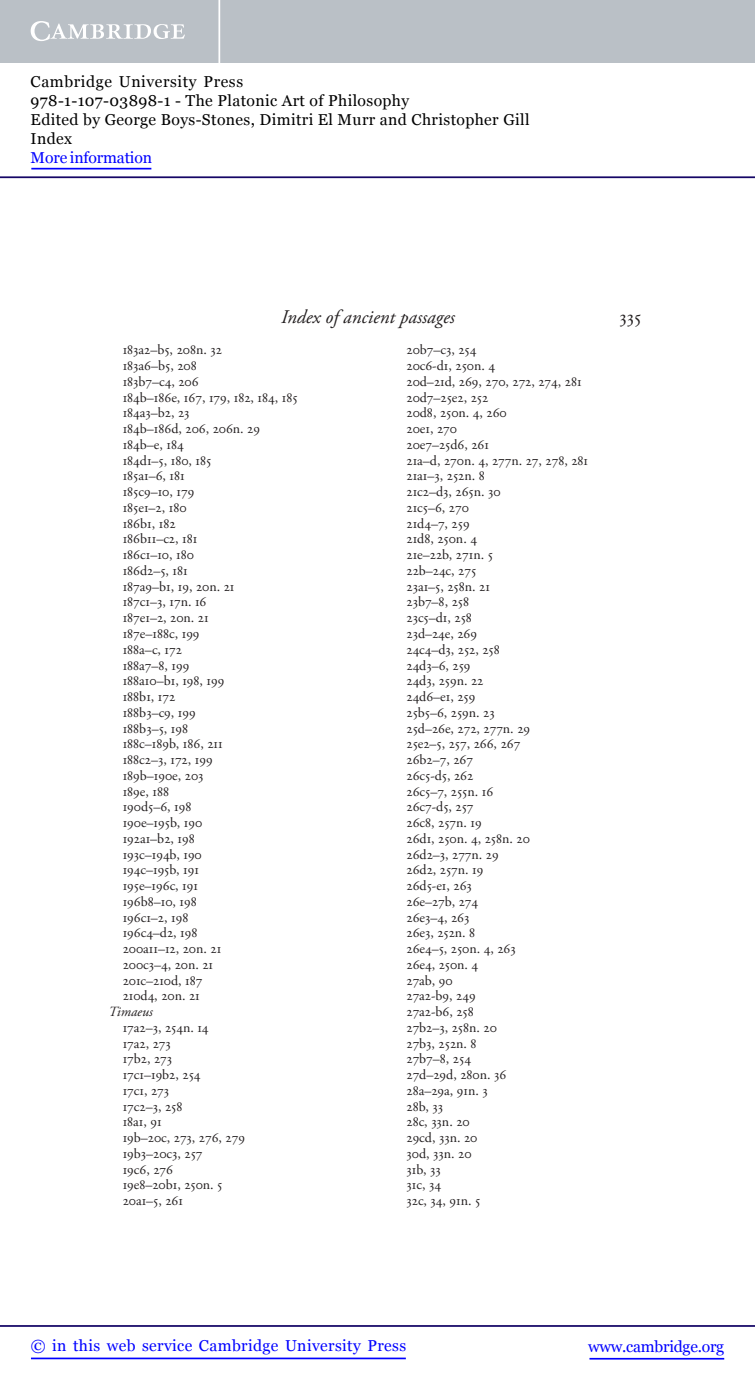
<style>
.page{position:relative;width:755px;height:1385px;background:#fff}
.page>*{position:absolute;margin:0;border:0;box-sizing:border-box;transform-origin:0 0}
.t1{font:italic 19.25px "Adobe Garamond Pro";color:#231f20}
.t2{font:19.25px "Adobe Garamond Pro";color:#231f20}
.t3{font:15.75px/18.9px "Georgia";letter-spacing:.025em;color:#000}
.t4{font:15.75px "Georgia";letter-spacing:.025em;color:#00f}
.t5{font:15.75px "Georgia";letter-spacing:-.015em;color:#00f}
.t6{font:15.75px "Georgia";letter-spacing:-.01em;color:#00f}
.t7{font:14px/15.8px "Adobe Garamond Pro";color:#231f20}
.t8{font:italic 14px "Adobe Garamond Pro";color:#231f20}
</style>
<div class="page">
<hr style="left:589px;top:1358px;width:134px;height:1px;background:#00f">
<hr style="left:0;top:1325px;width:754px;height:2px;background:#150666">
<hr style="left:31px;top:1357px;width:374px;height:2px;background:#00f">
<div style="left:0;top:0;width:754px;height:63px;background:#bac0c6"></div>
<svg style="left:31px;top:21px;width:154px;height:20px"></svg>
<hr style="left:218px;top:0;width:2px;height:63px;background:#fff">
<hr style="left:0;top:176px;width:754px;height:2px;background:#150666">
<hr style="left:31px;top:168px;width:120px;height:1px;background:#00f">
<p class="t3" style="left:31px;top:72px;width:500px">Cambridge University Press<br>978-1-107-03898-1 - The Platonic Art of Philosophy<br>Edited by George Boys-Stones, Dimitri El Murr and Christopher Gill Index</p>
<p class="t6" style="left:31px;top:148px;width:123px">More information</p>
<h1 class="t1" style="left:281px;top:309px;width:175px">Index of ancient passages</h1>
<h1 class="t2" style="left:619px;top:309px;width:23px">335</h1>
<p class="t7" style="left:123px;top:343px;width:176px">183a2–b5, 208n. 32<br>183a6–b5, 208<br>183b7–c4, 206<br>184b–186e, 167 , 179 , 182 , 184 , 185<br>184a3–b2, 23<br>184b–186d, 206 , 206n. 29<br>184b–e, 184<br>184d1–5, 180 , 185<br>185a1–6, 181<br>185c9–10, 179<br>185e1–2, 180<br>186b1, 182<br>186b11–c2, 181<br>186c1–10, 180<br>186d2–5, 181<br>187a9–b1, 19 , 20n. 21<br>187c1–3, 17n. 16<br>187e1–2, 20n. 21<br>187e–188c, 199<br>188a–c, 172<br>188a7–8, 199<br>188a10–b1, 198 , 199<br>188b1, 172<br>188b3–c9, 199<br>188b3–5, 198<br>188c–189b, 186 , 211<br>188c2–3, 172 , 199<br>189b–190e, 203<br>189e, 188<br>190d5–6, 198<br>190e–195b, 190<br>192a1–b2, 198<br>193c–194b, 190<br>194c–195b, 191<br>195e–196c, 191<br>196b8–10, 198<br>196c1–2, 198<br>196c4–d2, 198<br>200a11–12, 20n. 21<br>200c3–4, 20n. 21<br>201c–210d, 187<br>210d4, 20n. 21</p>
<p class="t8" style="left:109px;top:1006px;width:46px">Timaeus</p>
<p class="t7" style="left:123px;top:1021px;width:124px">17a2–3, 254n. 14<br>17a2, 273<br>17b2, 273<br>17c1–19b2, 254<br>17c1, 273<br>17c2–3, 258<br>18a1, 91<br>19b–20c, 273 , 276 , 279<br>19b3–20c3, 257<br>19c6, 276<br>19e8–20b1, 250n. 5<br>20a1–5, 261</p>
<p class="t7" style="left:406px;top:343px;width:183px">20b7–c3, 254<br>20c6-d1, 250n. 4<br>20d–21d, 269 , 270 , 272 , 274 , 281<br>20d7–25e2, 252<br>20d8, 250n. 4 , 260<br>20e1, 270<br>20e7–25d6, 261<br>21a–d, 270n. 4 , 277n. 27 , 278 , 281<br>21a1–3, 252n. 8<br>21c2–d3, 265n. 30<br>21c5–6, 270<br>21d4–7, 259<br>21d8, 250n. 4<br>21e–22b, 271n. 5<br>22b–24c, 275<br>23a1–5, 258n. 21<br>23b7–8, 258<br>23c5–d1, 258<br>23d–24e, 269<br>24c4–d3, 252 , 258<br>24d3–6, 259<br>24d3, 259n. 22<br>24d6–e1, 259<br>25b5–6, 259n. 23<br>25d–26e, 272 , 277n. 29<br>25e2–5, 257 , 266 , 267<br>26b2–7, 267<br>26c5-d5, 262<br>26c5–7, 255n. 16<br>26c7-d5, 257<br>26c8, 257n. 19<br>26d1, 250n. 4 , 258n. 20<br>26d2–3, 277n. 29<br>26d2, 257n. 19<br>26d5-e1, 263<br>26e–27b, 274<br>26e3–4, 263<br>26e3, 252n. 8<br>26e4–5, 250n. 4 , 263<br>26e4, 250n. 4<br>27ab, 90<br>27a2-b9, 249<br>27a2-b6, 258<br>27b2–3, 258n. 20<br>27b3, 252n. 8<br>27b7–8, 254<br>27d–29d, 280n. 36<br>28a–29a, 91n. 3<br>28b, 33<br>28c, 33n. 20<br>29cd, 33n. 20<br>30d, 33n. 20<br>31b, 33<br>31c, 34<br>32c, 34 , 91n. 5</p>
<p class="t4" style="left:31px;top:1337px;width:376px">© in this web service Cambridge University Press</p>
<p class="t5" style="left:587px;top:1337px;width:137px">www.cambridge.org</p>
</div>
